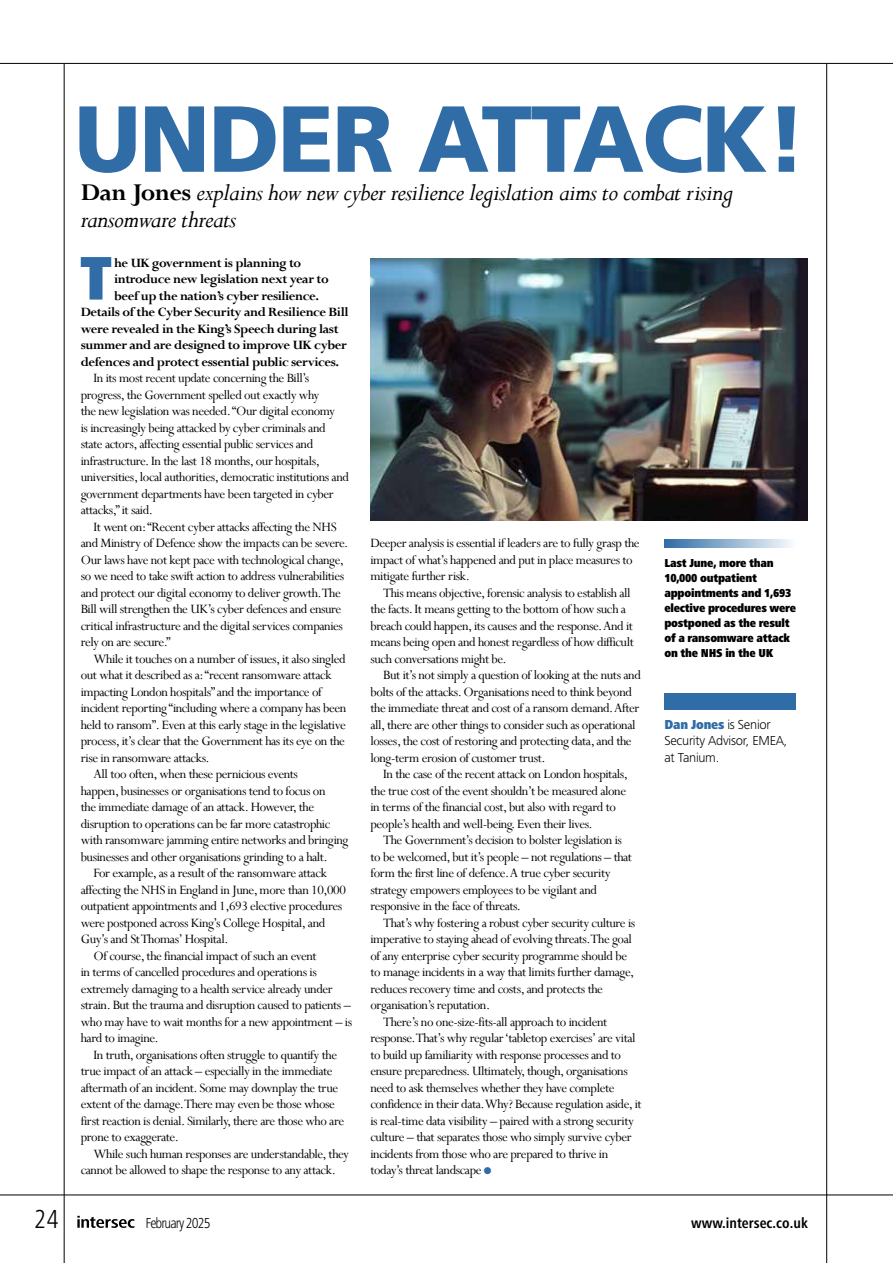
<style>
.page{position:relative;width:893px;height:1263px;background:#fff}
.page>*{position:absolute;margin:0;border:0;box-sizing:border-box;transform-origin:0 0}
.t1{font:900 93.6px "Frutiger CE";letter-spacing:-.02em;color:#306da7}
.t2{font:900 condensed 63.75px "Frutiger Next Pro";color:#306da7}
.t3{font:italic 27px/27px "Perpetua";letter-spacing:-.02em;color:#000}
.t4{font:300 condensed 27px "Frutiger Next LTW1 G";color:#000}
.t5{font:700 condensed 15px "Frutiger Next LT";color:#000}
.t6{font:300 condensed 15px "Frutiger Next LTW1 G";letter-spacing:-.06em;color:#000}
.t7{font:14.25px/16.5px "Perpetua";letter-spacing:-.03em;color:#000}
.t8{font:700 14.25px "Perpetua";letter-spacing:-.03em;color:#000}
.t9{font:300 13.5px/16.5px "Frutiger Next LT";letter-spacing:-.02em;color:#000}
.t10{font:900 condensed 13.5px "Frutiger Next Pro";letter-spacing:-.02em;color:#306da7}
.t11{font:900 condensed 12px/15px "Frutiger Next Pro";letter-spacing:-.02em;color:#000}
.s1{font-weight:700;font-style:normal}
.s2{color:#306da7}
.s3{font-family:"Frutiger Next LT";font-weight:300;font-stretch:normal;color:#000}
</style>
<div class="page">
<img style="left:370px;top:258px;width:438px;height:263px">
<hr style="left:0;top:1194px;width:893px;height:1px;background:#000">
<hr style="left:64px;top:64px;width:1px;height:1199px;background:#000">
<hr style="left:0;top:63px;width:893px;height:1px;background:#000">
<svg style="left:77px;top:1216px;width:58px;height:12px"></svg>
<hr style="left:826px;top:64px;width:1px;height:1199px;background:#000">
<svg style="left:664px;top:539px;width:127px;height:9px"></svg>
<div style="left:664px;top:694px;width:132px;height:16px;background:#306da7"></div>
<h1 class="t1" style="left:74px;top:83px;width:734px">UNDER ATTACK!</h1>
<h3 class="t3" style="left:81px;top:178px;width:654px"><span class="s1">Dan Jones</span> explains how new cyber resilience legislation aims to combat rising ransomware threats</h3>
<h2 class="t2" style="left:80px;top:242px;width:34px">T</h2>
<p class="t8" style="left:114px;top:253px;width:189px">he UK government is planning to</p>
<p class="t8" style="left:114px;top:270px;width:216px">introduce new legislation next year to</p>
<p class="t8" style="left:114px;top:286px;width:206px">beef up the nation’s cyber resilience.</p>
<p class="t8" style="left:81px;top:303px;width:269px">Details of the Cyber Security and Resilience Bill</p>
<p class="t8" style="left:81px;top:319px;width:259px">were revealed in the King’s Speech during last</p>
<p class="t8" style="left:81px;top:336px;width:268px">summer and are designed to improve UK cyber</p>
<p class="t8" style="left:81px;top:352px;width:260px">defences and protect essential public services.</p>
<p class="t7" style="left:81px;top:369px;width:270px;text-indent:13px">In its most recent update concerning the Bill’s progress, the Government spelled out exactly why<br>the new legislation was needed.“Our digital economy<br>is increasingly being attacked by cyber criminals and state actors, affecting essential public services and infrastructure. In the last 18 months, our hospitals, universities, local authorities, democratic institutions and government departments have been targeted in cyber attacks,” it said.</p>
<p class="t7" style="left:81px;top:518px;width:269px;text-indent:13px">It went on: “Recent cyber attacks affecting the NHS and Ministry of Defence show the impacts can be severe.<br>Our laws have not kept pace with technological change, so we need to take swift action to address vulnerabilities and protect our digital economy to deliver growth. The Bill will strengthen the UK’s cyber defences and ensure critical infrastructure and the digital services companies rely on are secure.”</p>
<p class="t7" style="left:94px;top:650px;width:254px">While it touches on a number of issues, it also singled</p>
<p class="t7" style="left:81px;top:666px;width:252px">out what it described as a: “recent ransomware attack</p>
<p class="t7" style="left:81px;top:683px;width:243px">impacting London hospitals” and the importance of</p>
<p class="t7" style="left:81px;top:699px;width:267px">incident reporting “including where a company has been</p>
<p class="t7" style="left:81px;top:716px;width:267px">held to ransom”. Even at this early stage in the legislative</p>
<p class="t7" style="left:81px;top:732px;width:266px">process, it’s clear that the Government has its eye on the</p>
<p class="t7" style="left:81px;top:749px;width:130px">rise in ransomware attacks.</p>
<p class="t7" style="left:94px;top:765px;width:206px">All too often, when these pernicious events</p>
<p class="t7" style="left:81px;top:782px;width:246px">happen, businesses or organisations tend to focus on</p>
<p class="t7" style="left:81px;top:798px;width:235px">the immediate damage of an attack. However, the</p>
<p class="t7" style="left:81px;top:815px;width:251px">disruption to operations can be far more catastrophic</p>
<p class="t7" style="left:81px;top:831px;width:269px">with ransomware jamming entire networks and bringing</p>
<p class="t7" style="left:81px;top:848px;width:248px">businesses and other organisations grinding to a halt.</p>
<p class="t7" style="left:94px;top:864px;width:235px">For example, as a result of the ransomware attack</p>
<p class="t7" style="left:81px;top:881px;width:267px">affecting the NHS in England in June, more than 10,000</p>
<p class="t7" style="left:81px;top:897px;width:263px">outpatient appointments and 1,693 elective procedures</p>
<p class="t7" style="left:81px;top:914px;width:246px">were postponed across King’s College Hospital, and</p>
<p class="t7" style="left:81px;top:930px;width:149px">Guy’s and St Thomas’ Hospital.</p>
<p class="t7" style="left:94px;top:947px;width:225px">Of course, the financial impact of such an event</p>
<p class="t7" style="left:81px;top:963px;width:238px">in terms of cancelled procedures and operations is</p>
<p class="t7" style="left:81px;top:980px;width:253px">extremely damaging to a health service already under</p>
<p class="t7" style="left:81px;top:996px;width:272px">strain. But the trauma and disruption caused to patients –</p>
<p class="t7" style="left:81px;top:1013px;width:273px">who may have to wait months for a new appointment – is</p>
<p class="t7" style="left:81px;top:1029px;width:79px">hard to imagine.</p>
<p class="t7" style="left:94px;top:1046px;width:245px">In truth, organisations often struggle to quantify the</p>
<p class="t7" style="left:81px;top:1062px;width:253px">true impact of an attack – especially in the immediate</p>
<p class="t7" style="left:81px;top:1079px;width:259px">aftermath of an incident. Some may downplay the true</p>
<p class="t7" style="left:81px;top:1095px;width:256px">extent of the damage. There may even be those whose</p>
<p class="t7" style="left:81px;top:1112px;width:265px">first reaction is denial. Similarly, there are those who are</p>
<p class="t7" style="left:81px;top:1128px;width:100px">prone to exaggerate.</p>
<p class="t7" style="left:94px;top:1145px;width:257px">While such human responses are understandable, they</p>
<p class="t7" style="left:81px;top:1161px;width:257px">cannot be allowed to shape the response to any attack.</p>
<p class="t7" style="left:370px;top:534px;width:271px">Deeper analysis is essential if leaders are to fully grasp the impact of what’s happened and put in place measures to mitigate further risk.</p>
<p class="t7" style="left:370px;top:584px;width:265px;text-indent:13px">This means objective, forensic analysis to establish all the facts. It means getting to the bottom of how such a breach could happen, its causes and the response. And it means being open and honest regardless of how difficult such conversations might be.</p>
<p class="t7" style="left:370px;top:667px;width:272px;text-indent:13px">But it’s not simply a question of looking at the nuts and bolts of the attacks. Organisations need to think beyond the immediate threat and cost of a ransom demand. After all, there are other things to consider such as operational losses, the cost of restoring and protecting data, and the long-term erosion of customer trust.</p>
<p class="t7" style="left:370px;top:766px;width:259px;text-indent:13px">In the case of the recent attack on London hospitals, the true cost of the event shouldn’t be measured alone in terms of the financial cost, but also with regard to people’s health and well-being. Even their lives.</p>
<p class="t7" style="left:370px;top:832px;width:263px;text-indent:13px">The Government’s decision to bolster legislation is to be welcomed, but it’s people – not regulations – that form the first line of defence. A true cyber security strategy empowers employees to be vigilant and responsive in the face of threats.</p>
<p class="t7" style="left:383px;top:914px;width:254px">That’s why fostering a robust cyber security culture is</p>
<p class="t7" style="left:370px;top:931px;width:263px">imperative to staying ahead of evolving threats. The goal</p>
<p class="t7" style="left:370px;top:947px;width:258px">of any enterprise cyber security programme should be</p>
<p class="t7" style="left:370px;top:964px;width:265px">to manage incidents in a way that limits further damage,</p>
<p class="t7" style="left:370px;top:980px;width:234px">reduces recovery time and costs, and protects the</p>
<p class="t7" style="left:370px;top:997px;width:121px">organisation’s reputation.</p>
<p class="t7" style="left:383px;top:1013px;width:226px">There’s no one-size-fits-all approach to incident</p>
<p class="t7" style="left:370px;top:1030px;width:267px">response. That’s why regular ‘tabletop exercises’ are vital</p>
<p class="t7" style="left:370px;top:1046px;width:252px">to build up familiarity with response processes and to</p>
<p class="t7" style="left:370px;top:1063px;width:259px">ensure preparedness.Ultimately, though, organisations</p>
<p class="t7" style="left:370px;top:1079px;width:246px">need to ask themselves whether they have complete</p>
<p class="t7" style="left:370px;top:1096px;width:273px">confidence in their data. Why? Because regulation aside, it</p>
<p class="t7" style="left:370px;top:1112px;width:265px">is real-time data visibility – paired with a strong security</p>
<p class="t7" style="left:370px;top:1129px;width:263px">culture – that separates those who simply survive cyber</p>
<p class="t7" style="left:370px;top:1145px;width:239px">incidents from those who are prepared to thrive in</p>
<p class="t7" style="left:370px;top:1162px;width:123px">today’s threat landscape <span class="s2">●</span></p>
<p class="t11" style="left:664px;top:555px;width:133px">Last June, more than<br>10,000 outpatient appointments and 1,693 elective procedures were postponed as the result of a ransomware attack on the NHS in the UK</p>
<p class="t10" style="left:664px;top:716px;width:108px">Dan Jones <span class="s3">is Senior</span></p>
<p class="t9" style="left:664px;top:732px;width:124px">Security Advisor, EMEA, at Tanium.</p>
<h3 class="t4" style="left:34px;top:1203px;width:26px">24</h3>
<p class="t6" style="left:146px;top:1214px;width:67px">February 2025</p>
<p class="t5" style="left:691px;top:1214px;width:118px">www.intersec.co.uk</p>
</div>
